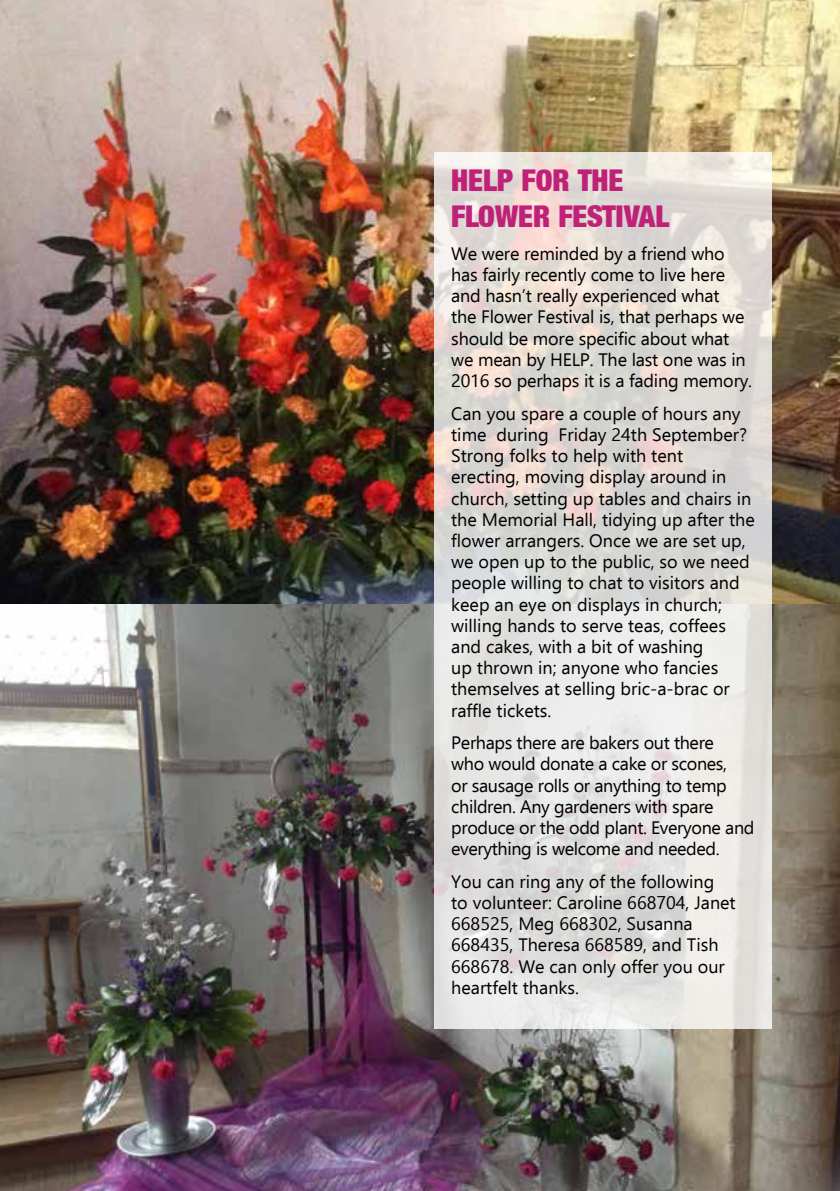
<style>
.page{position:relative;width:840px;height:1191px;background:#fff}
.page>*{position:absolute;margin:0;border:0;box-sizing:border-box;transform-origin:0 0}
.t1{font:30px/36px "Basic Sans Heavy SF Bold";color:#c02178}
.t2{font:18px/21.2px "Ebrima";color:#000}
.t3{font:18px/21.2px "Ebrima";letter-spacing:-.02em;color:#000}
</style>
<div class="page">
<img style="left:0;top:0;width:839px;height:604px">
<img style="left:0;top:604px;width:839px;height:587px">
<svg style="left:434px;top:152px;width:337px;height:876px;background:#e3dfdc"></svg>
<h1 class="t1" style="left:451px;top:162px;width:219px">HELP FOR THE<br>FLOWER FESTIVAL</h1>
<p class="t2" style="left:451px;top:242px;width:302px">We were reminded by a friend who has fairly recently come to live here and hasn’t really experienced what<br>the Flower Festival is, that perhaps we should be more specific about what we mean by HELP. The last one was in 2016 so perhaps it is a fading memory.</p>
<p class="t2" style="left:451px;top:402px;width:305px">Can you spare a couple of hours any time during Friday 24th September?<br>Strong folks to help with tent erecting, moving display around in church, setting up tables and chairs in the Memorial Hall, tidying up after the flower arrangers. Once we are set up, we open up to the public, so we need people willing to chat to visitors and keep an eye on displays in church; willing hands to serve teas, coffees and cakes, with a bit of washing<br>up thrown in; anyone who fancies themselves at selling bric-a-brac or raffle tickets.</p>
<p class="t3" style="left:451px;top:731px;width:304px">Perhaps there are bakers out there<br>who would donate a cake or scones,<br>or sausage rolls or anything to temp children. Any gardeners with spare produce or the odd plant. Everyone and everything is welcome and needed.</p>
<p class="t2" style="left:451px;top:870px;width:286px">You can ring any of the following<br>to volunteer: Caroline 668704, Janet<br>668525, Meg 668302, Susanna<br>668435, Theresa 668589, and Tish<br>668678. We can only offer you our heartfelt thanks.</p>
</div>
